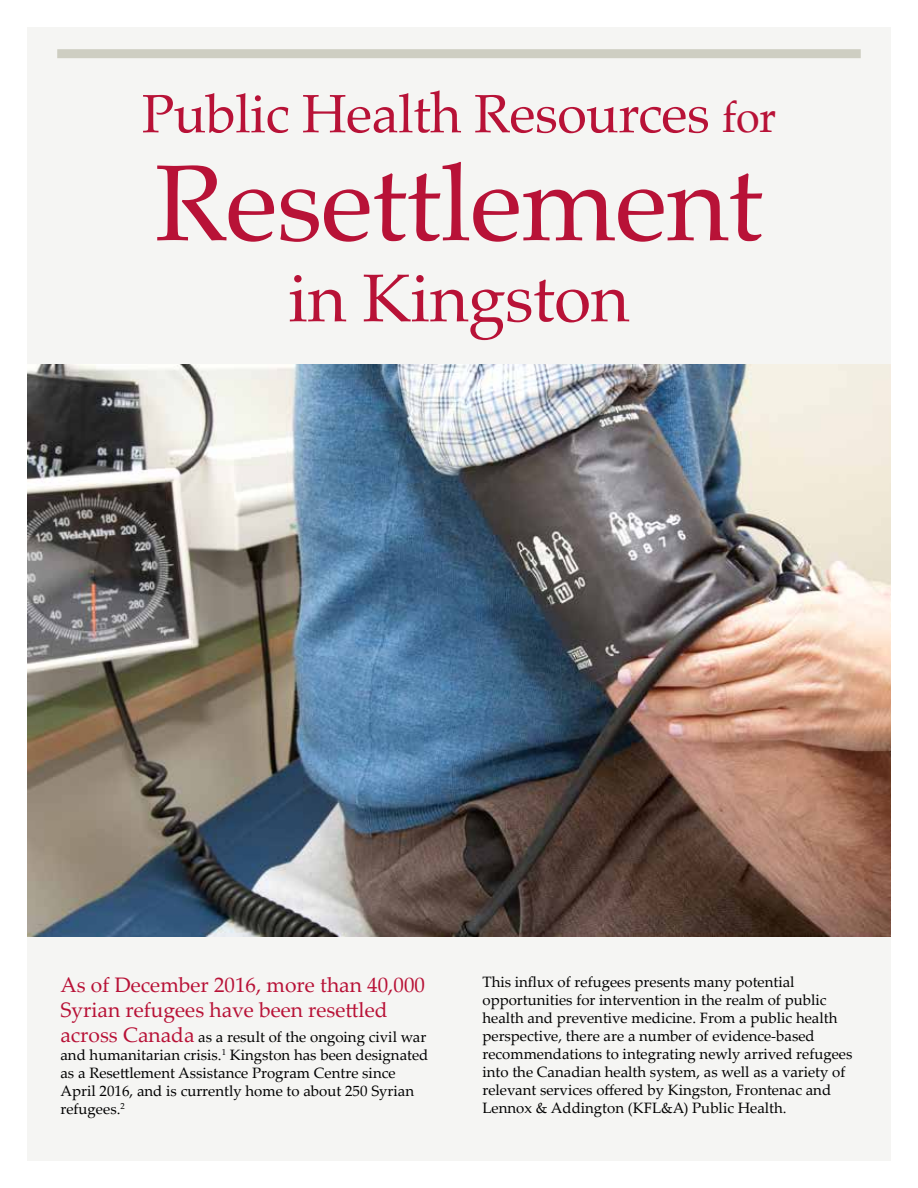
<style>
.page{position:relative;width:918px;height:1188px;background:#fff}
.page>*{position:absolute;margin:0;border:0;box-sizing:border-box;transform-origin:0 0}
.t1{font:108px "Palatino";letter-spacing:-.01em;color:#b81237}
.t2{font:67.5px "Palatino";letter-spacing:-.01em;color:#b81237}
.t3{font:54px "Palatino";letter-spacing:-.01em;color:#b81237}
.t4{font:21px/25.2px "Palatino Linotype";color:#b81237}
.t5{font:15px/18px "Palatino Linotype";color:#000}
.s1{font-size:43.2px}
.s2{font-size:21px;color:#b81237}
</style>
<div class="page">
<div style="left:27px;top:27px;width:864px;height:1134px;background:#f5f5f3"></div>
<img style="left:27px;top:364px;width:864px;height:573px">
<div style="left:57px;top:49px;width:804px;height:9px;background:#cecec2"></div>
<h3 class="t3" style="left:142px;top:69px;width:636px">Public Health Resources <span class="s1">for</span></h3>
<h1 class="t1" style="left:155px;top:114px;width:610px">Resettlement</h1>
<h2 class="t2" style="left:288px;top:242px;width:343px">in Kingston</h2>
<h3 class="t4" style="left:60px;top:971px;width:366px">As of December 2016, more than 40,000<br>Syrian refugees have been resettled</h3>
<p class="t5" style="left:60px;top:1027px;width:369px"><span class="s2">across Canada</span> as a result of the ongoing civil war and humanitarian crisis.<sup>1</sup> Kingston has been designated as a Resettlement Assistance Program Centre since April 2016, and is currently home to about 250 Syrian refugees.<sup>2</sup></p>
<p class="t5" style="left:482px;top:973px;width:372px">This influx of refugees presents many potential opportunities for intervention in the realm of public health and preventive medicine. From a public health perspective, there are a number of evidence-based recommendations to integrating newly arrived refugees into the Canadian health system, as well as a variety of relevant services offered by Kingston, Frontenac and Lennox &amp; Addington (KFL&amp;A) Public Health.</p>
</div>
